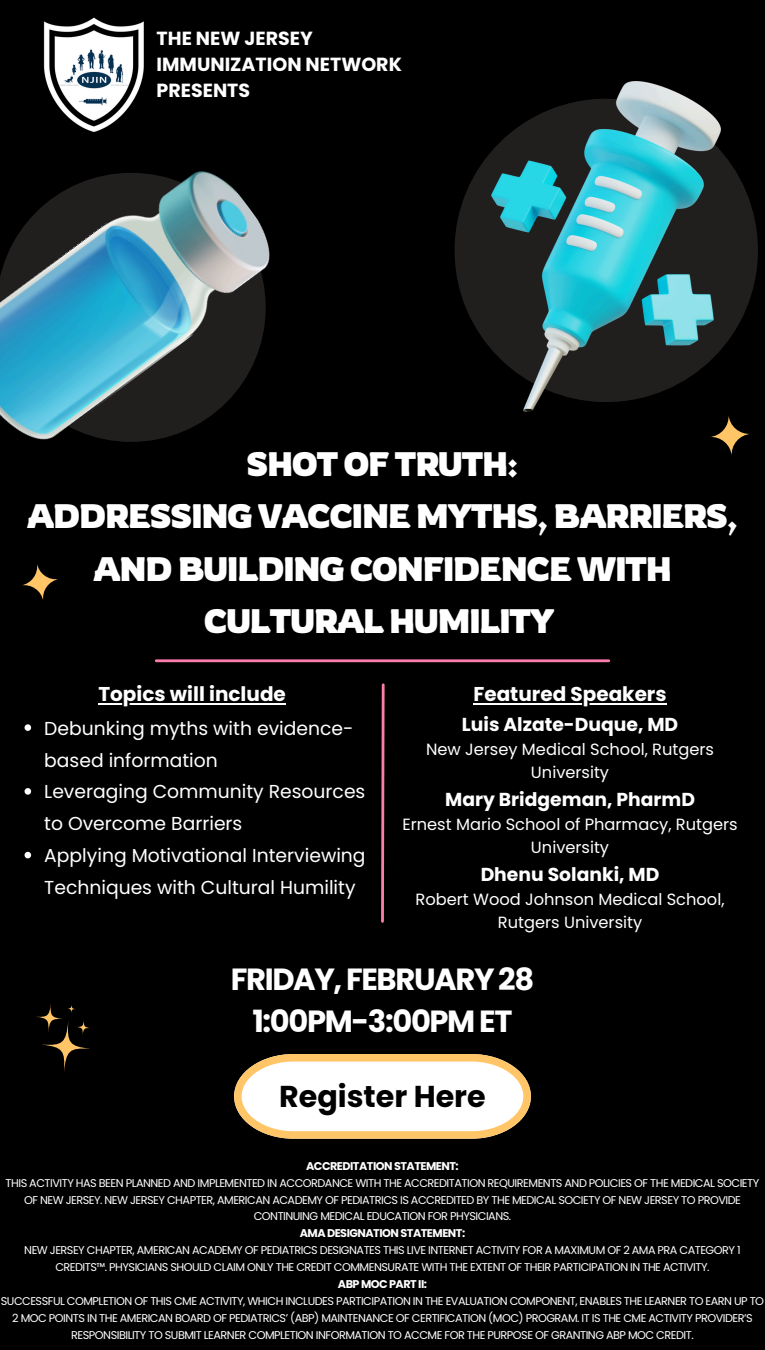
<style>
.page{position:relative;width:765px;height:1350px;background:#000}
.page>*{position:absolute;margin:0;border:0;box-sizing:border-box;transform-origin:0 0}
.t1{font:700 33.12px/52.5px "Rowdies";letter-spacing:-.045em;color:#fff;text-align:center}
.t2{font:700 30.62px/42.2px "Poppins";letter-spacing:-.045em;color:#fff;text-align:center}
.t3{font:700 30.12px "Poppins";color:#000}
.t4{font:700 20px "Poppins";color:#fff}
.t5{font:700 19px/26.2px "Poppins";color:#fff}
.t6{font:18.75px/31.9px "Poppins";color:#fff}
.t7{font:700 18.75px "Poppins";color:#fff}
.t8{font:16.25px/23.5px "Poppins";color:#fff;text-align:center}
.t9{font:11.25px/16.9px "Poppins";letter-spacing:-.045em;color:#fff;text-align:center}
.t10{font:700 11.25px "Poppins";letter-spacing:-.045em;color:#fff}
</style>
<div class="page">
<div style="left:455px;top:99px;width:303px;height:303px;background:#211e1e;border-radius:50%"></div>
<img style="left:492px;top:82px;width:229px;height:330px">
<img style="left:0;top:171px;width:270px;height:271px">
<img style="left:43px;top:17px;width:101px;height:115px">
<svg style="left:710px;top:415px;width:40px;height:40px"></svg>
<svg style="left:22px;top:564px;width:37px;height:37px"></svg>
<hr style="left:156px;top:659px;width:453px;height:3px;background:#fb7dab">
<svg style="left:381px;top:683px;width:4px;height:240px"></svg>
<hr style="left:98px;top:703px;width:188px;height:2px;background:#fff">
<svg style="left:25px;top:724px;width:6px;height:7px"></svg>
<svg style="left:25px;top:788px;width:6px;height:7px"></svg>
<svg style="left:25px;top:852px;width:6px;height:6px"></svg>
<hr style="left:473px;top:703px;width:194px;height:2px;background:#fff">
<svg style="left:234px;top:1054px;width:297px;height:85px;background:#e8ddcb"></svg>
<svg style="left:42px;top:1022px;width:48px;height:50px"></svg>
<svg style="left:36px;top:1004px;width:27px;height:28px"></svg>
<svg style="left:76px;top:1020px;width:14px;height:15px"></svg>
<svg style="left:67px;top:1004px;width:9px;height:9px"></svg>
<p class="t5" style="left:157px;top:25px;width:247px">THE NEW JERSEY<br>IMMUNIZATION NETWORK<br>PRESENTS</p>
<h3 class="t1" style="left:27px;top:437px;width:713px">SHOT OF TRUTH:<br>ADDRESSING VACCINE MYTHS, BARRIERS,<br>AND BUILDING CONFIDENCE WITH<br>CULTURAL HUMILITY</h3>
<p class="t4" style="left:98px;top:680px;width:189px">Topics will include</p>
<p class="t6" style="left:44px;top:712px;width:311px">Debunking myths with evidence&shy;based information</p>
<p class="t6" style="left:44px;top:776px;width:323px">Leveraging Community Resources to Overcome Barriers</p>
<h1 class="t6" style="left:44px;top:840px;width:323px">Applying Motivational Interviewing<br>Techniques with Cultural Humility</h1>
<p class="t4" style="left:473px;top:680px;width:195px">Featured Speakers</p>
<p class="t7" style="left:462px;top:712px;width:218px">Luis Alzate-Duque, MD</p>
<p class="t8" style="left:426px;top:737px;width:290px">New Jersey Medical School, Rutgers<br>University</p>
<p class="t7" style="left:445px;top:787px;width:251px">Mary Bridgeman, PharmD</p>
<p class="t8" style="left:402px;top:812px;width:337px">Ernest Mario School of Pharmacy, Rutgers<br>University</p>
<p class="t7" style="left:481px;top:862px;width:180px">Dhenu Solanki, MD</p>
<p class="t8" style="left:416px;top:887px;width:311px">Robert Wood Johnson Medical School,<br>Rutgers University</p>
<h4 class="t2" style="left:231px;top:958px;width:305px">FRIDAY, FEBRUARY 28<br>1:00PM-3:00PM ET</h4>
<p class="t3" style="left:279px;top:1075px;width:208px">Register Here</p>
<p class="t10" style="left:306px;top:1158px;width:154px">ACCREDITATION STATEMENT:</p>
<p class="t9" style="left:6px;top:1174px;width:755px">THIS ACTIVITY HAS BEEN PLANNED AND IMPLEMENTED IN ACCORDANCE WITH THE ACCREDITATION REQUIREMENTS AND POLICIES OF THE MEDICAL SOCIETY<br>OF NEW JERSEY. NEW JERSEY CHAPTER, AMERICAN ACADEMY OF PEDIATRICS IS ACCREDITED BY THE MEDICAL SOCIETY OF NEW JERSEY TO PROVIDE<br>CONTINUING MEDICAL EDUCATION FOR PHYSICIANS.</p>
<p class="t10" style="left:300px;top:1226px;width:167px">AMA DESIGNATION STATEMENT:</p>
<p class="t9" style="left:24px;top:1242px;width:718px">NEW JERSEY CHAPTER, AMERICAN ACADEMY OF PEDIATRICS DESIGNATES THIS LIVE INTERNET ACTIVITY FOR A MAXIMUM OF 2 AMA PRA CATEGORY 1<br>CREDITS™. PHYSICIANS SHOULD CLAIM ONLY THE CREDIT COMMENSURATE WITH THE EXTENT OF THEIR PARTICIPATION IN THE ACTIVITY.</p>
<h6 class="t10" style="left:338px;top:1276px;width:91px">ABP MOC PART II:</h6>
<h1 class="t9" style="left:1px;top:1292px;width:765px">SUCCESSFUL COMPLETION OF THIS CME ACTIVITY, WHICH INCLUDES PARTICIPATION IN THE EVALUATION COMPONENT, ENABLES THE LEARNER TO EARN UP TO<br>2 MOC POINTS IN THE AMERICAN BOARD OF PEDIATRICS’ (ABP) MAINTENANCE OF CERTIFICATION (MOC) PROGRAM. IT IS THE CME ACTIVITY PROVIDER’S<br>RESPONSIBILITY TO SUBMIT LEARNER COMPLETION INFORMATION TO ACCME FOR THE PURPOSE OF GRANTING ABP MOC CREDIT.</h1>
</div>
